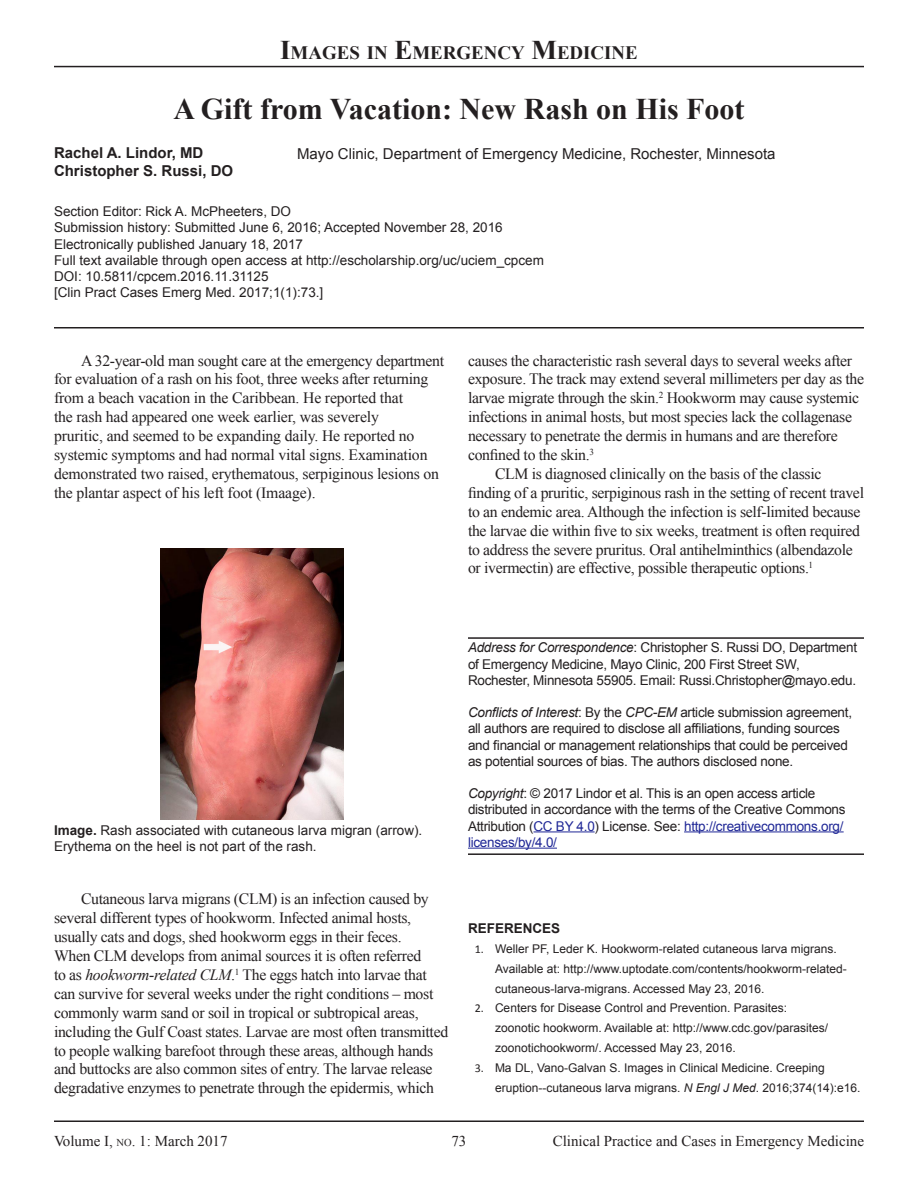
<style>
.page{position:relative;width:918px;height:1188px;background:#fff}
.page>*{position:absolute;margin:0;border:0;box-sizing:border-box;transform-origin:0 0}
.Article_Title{font:700 30px "Times New Roman";color:#231f20}
.Type_of_Submission{font:700 18.9px "Times New Roman";color:#231f20}
.t1{font:15.75px/18.9px "Times New Roman";letter-spacing:-.02em;color:#231f20}
.t2{font:15px "Times New Roman";color:#231f20}
.t3{font:15px "Arial";color:#231f20}
.t4{font:700 15px "Arial";color:#231f20}
.t5{font:13.5px/16.2px "Arial";letter-spacing:-.02em;color:#231f20}
.t6{font:13.5px/16.2px "Arial";color:#231f20}
.t7{font:700 13.5px "Arial";color:#231f20}
.t8{font:12px/19.8px "Arial";color:#231f20}
.s1{font-size:27px}
.s2{font-weight:700}
.s3{font-style:italic}
.s4{color:#1f2796}
.s5{font-family:"Calibri"}
.s6{font-size:10.5px}
</style>
<div class="page">
<hr style="left:54px;top:1120px;width:810px;height:2px;background:#231f20">
<hr style="left:54px;top:66px;width:810px;height:1px;background:#231f20">
<hr style="left:54px;top:327px;width:810px;height:1px;background:#231f20">
<img style="left:161px;top:548px;width:182px;height:271px">
<hr style="left:468px;top:637px;width:396px;height:2px;background:#231f20">
<hr style="left:534px;top:831px;width:61px;height:1px;background:#1f2796">
<hr style="left:684px;top:831px;width:160px;height:1px;background:#1f2796">
<hr style="left:468px;top:853px;width:396px;height:2px;background:#231f20">
<hr style="left:468px;top:848px;width:89px;height:1px;background:#1f2796">
<p class="Type_of_Submission" style="left:280px;top:40px;width:359px"><span class="s1">I</span>MAGES IN <span class="s1">E</span>MERGENCY <span class="s1">M</span>EDICINE</p>
<p class="Article_Title" style="left:173px;top:88px;width:573px">A Gift from Vacation: New Rash on His Foot</p>
<p class="t4" style="left:54px;top:143px;width:151px">Rachel A. Lindor, MD</p>
<p class="t4" style="left:54px;top:161px;width:181px">Christopher S. Russi, DO</p>
<p class="t6" style="left:54px;top:204px;width:239px">Section Editor: Rick A. McPheeters, DO</p>
<p class="t6" style="left:54px;top:220px;width:450px">Submission history: Submitted June 6, 2016; Accepted November 28, 2016</p>
<p class="t6" style="left:54px;top:236px;width:251px">Electronically published January 18, 2017</p>
<p class="t6" style="left:54px;top:252px;width:491px">Full text available through open access at http://escholarship.org/uc/uciem_cpcem</p>
<p class="t6" style="left:54px;top:268px;width:216px">DOI: 10.5811/cpcem.2016.11.31125</p>
<p class="t6" style="left:54px;top:285px;width:271px">[Clin Pract Cases Emerg Med. 2017;1(1):73.]</p>
<p class="t3" style="left:297px;top:143px;width:480px">Mayo Clinic, Department of Emergency Medicine, Rochester, Minnesota</p>
<p class="t1" style="left:54px;top:351px;width:392px;text-indent:27px">A 32-year-old man sought care at the emergency department for evaluation of a rash on his foot, three weeks after returning from a beach vacation in the Caribbean. He reported that<br>the rash had appeared one week earlier, was severely<br>pruritic, and seemed to be expanding daily. He reported no systemic symptoms and had normal vital signs. Examination demonstrated two raised, erythematous, serpiginous lesions on the plantar aspect of his left foot (Imaage).</p>
<p class="t1" style="left:468px;top:351px;width:398px">causes the characteristic rash several days to several weeks after exposure. The track may extend several millimeters per day as the larvae migrate through the skin.<sup>2</sup> Hookworm may cause systemic infections in animal hosts, but most species lack the collagenase necessary to penetrate the dermis in humans and are therefore confined to the skin.<sup>3</sup></p>
<p class="t1" style="left:468px;top:464px;width:398px;text-indent:27px">CLM is diagnosed clinically on the basis of the classic finding of a pruritic, serpiginous rash in the setting of recent travel to an endemic area. Although the infection is self-limited because the larvae die within five to six weeks, treatment is often required to address the severe pruritus. Oral antihelminthics (albendazole or ivermectin) are effective, possible therapeutic options.<sup>1</sup></p>
<p class="t6" style="left:54px;top:822px;width:370px"><span class="s2">Image.</span> Rash associated with cutaneous larva migran (arrow).<br>Erythema on the heel is not part of the rash.</p>
<p class="t1" style="left:54px;top:889px;width:396px;text-indent:27px">Cutaneous larva migrans (CLM) is an infection caused by several different types of hookworm. Infected animal hosts, usually cats and dogs, shed hookworm eggs in their feces.<br>When CLM develops from animal sources it is often referred<br>to as <span class="s3">hookworm-related CLM</span>.<sup>1</sup> The eggs hatch into larvae that can survive for several weeks under the right conditions – most commonly warm sand or soil in tropical or subtropical areas, including the Gulf Coast states. Larvae are most often transmitted to people walking barefoot through these areas, although hands and buttocks are also common sites of entry. The larvae release degradative enzymes to penetrate through the epidermis, which</p>
<p class="t5" style="left:468px;top:640px;width:391px"><span class="s3">Address for Correspondence</span>: Christopher S. Russi DO, Department of Emergency Medicine, Mayo Clinic, 200 First Street SW,<br>Rochester, Minnesota 55905. Email: Russi.Christopher@mayo.edu.</p>
<p class="t5" style="left:468px;top:704px;width:386px"><span class="s3">Conflicts of Interest</span>: By the <span class="s3">CPC-EM</span> article submission agreement, all authors are required to disclose all affiliations, funding sources and financial or management relationships that could be perceived as potential sources of bias. The authors disclosed none.</p>
<p class="t5" style="left:468px;top:785px;width:379px"><span class="s3">Copyright</span>: © 2017 Lindor et al. This is an open access article distributed in accordance with the terms of the Creative Commons Attribution (<span class="s4">CC BY 4.0</span>) License. See: <span class="s4">http://creativecommons.org/ licenses/by/4.0/</span></p>
<p class="t7" style="left:468px;top:919px;width:94px">REFERENCES</p>
<p class="t8" style="left:495px;top:939px;width:353px;text-indent:-20px"><span class="s5">1.</span> Weller PF, Leder K. Hookworm-related cutaneous larva migrans.<br>Available at: http://www.uptodate.com/contents/hookworm-related&shy;cutaneous-larva-migrans. Accessed May 23, 2016.</p>
<p class="t8" style="left:495px;top:998px;width:335px;text-indent:-20px"><span class="s5">2.</span> Centers for Disease Control and Prevention. Parasites: zoonotic hookworm. Available at: http://www.cdc.gov/parasites/ zoonotichookworm/. Accessed May 23, 2016.</p>
<p class="t8" style="left:495px;top:1058px;width:367px;text-indent:-20px"><span class="s5">3.</span> Ma DL, Vano-Galvan S. Images in Clinical Medicine. Creeping eruption--cutaneous larva migrans. <span class="s3">N Engl J Med</span>. 2016;374(14):e16.</p>
<p class="t2" style="left:54px;top:1131px;width:175px">Volume I, <span class="s6">no</span>. 1: March 2017</p>
<p class="t2" style="left:451px;top:1131px;width:16px">73</p>
<p class="t2" style="left:553px;top:1131px;width:313px">Clinical Practice and Cases in Emergency Medicine</p>
</div>
